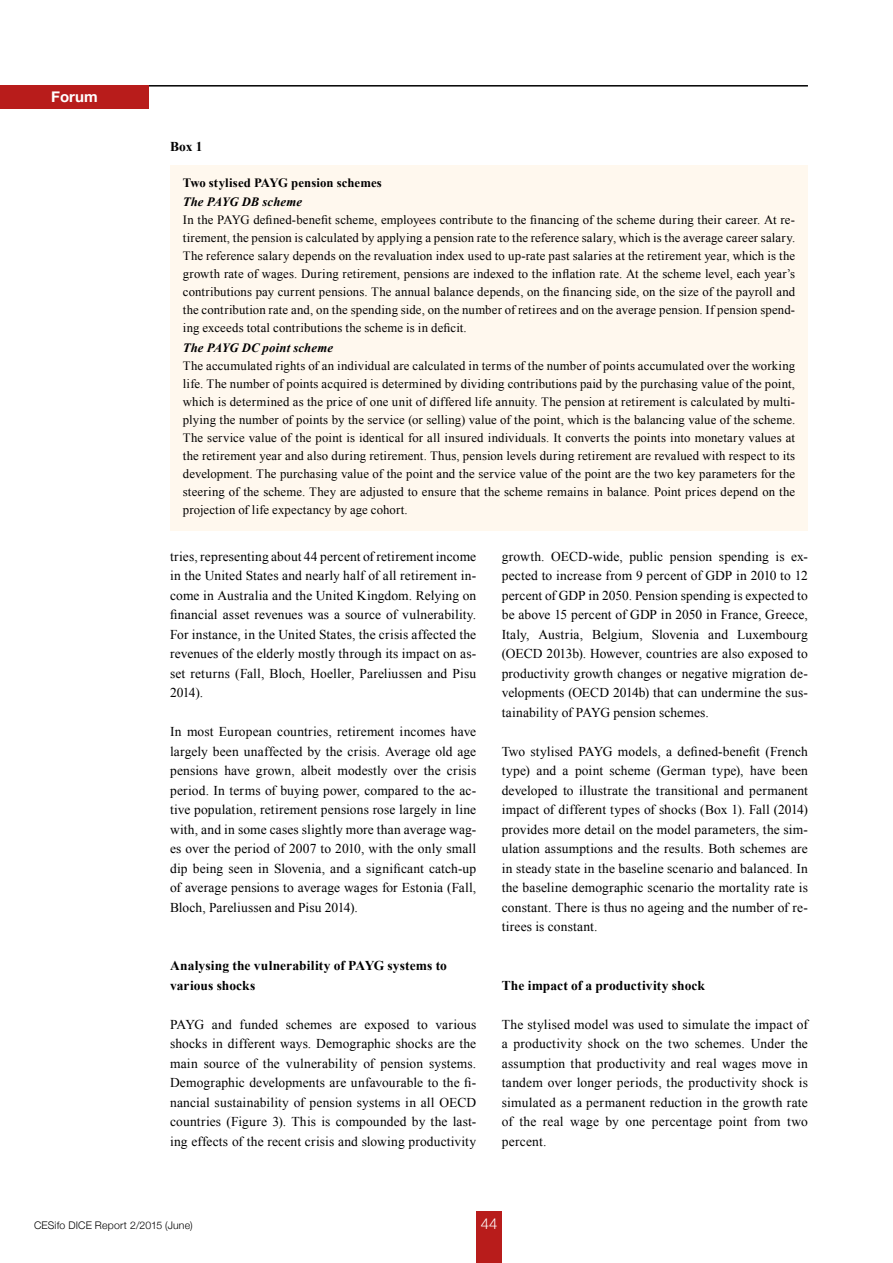
<style>
.page{position:relative;width:893px;height:1263px;background:#fff}
.page>*{position:absolute;margin:0;border:0;box-sizing:border-box;transform-origin:0 0}
.t1{font:700 15px "Helvetica Neue";color:#fff}
.t2{font:300 15px "Helvetica Neue";color:#fff}
.t3{font:13.5px/19.5px "Times New Roman";letter-spacing:.01em;color:#000;text-align:justify}
.t4{font:700 13.5px/19.5px "Times New Roman";letter-spacing:.005em;color:#000}
.t5{font:12.75px/18px "Times New Roman";letter-spacing:.01em;color:#000;text-align:justify}
.t6{font:italic 700 12.75px "Times New Roman";letter-spacing:.01em;color:#000}
.t7{font:700 12.75px "Times New Roman";letter-spacing:.01em;color:#000}
.t8{font:300 10.5px "Helvetica Neue";letter-spacing:.02em;color:#000}
</style>
<div class="page">
<hr style="left:149px;top:85px;width:659px;height:2px;background:#000">
<div style="left:0;top:85px;width:149px;height:23px;background:#b81c1b"></div>
<div style="left:476px;top:1212px;width:26px;height:51px;background:#b81c1b"></div>
<div style="left:170px;top:165px;width:638px;height:365px;background:#fff8ee"></div>
<p class="t1" style="left:51px;top:87px;width:48px">Forum</p>
<p class="t4" style="left:170px;top:137px;width:34px">Box 1</p>
<p class="t7" style="left:183px;top:174px;width:201px">Two stylised PAYG pension schemes</p>
<p class="t6" style="left:183px;top:193px;width:121px">The PAYG DB scheme</p>
<p class="t5" style="left:183px;top:211px;width:614px">In the PAYG defined-benefit scheme, employees contribute to the financing of the scheme during their career. At re&shy;tirement, the pension is calculated by applying a pension rate to the reference salary, which is the average career salary.<br>The reference salary depends on the revaluation index used to up-rate past salaries at the retirement year, which is the growth rate of wages. During retirement, pensions are indexed to the inflation rate. At the scheme level, each year’s contributions pay current pensions. The annual balance depends, on the financing side, on the size of the payroll and the contribution rate and, on the spending side, on the number of retirees and on the average pension. If pension spend&shy;ing exceeds total contributions the scheme is in deficit.</p>
<p class="t6" style="left:183px;top:339px;width:152px">The PAYG DC point scheme</p>
<p class="t5" style="left:183px;top:356px;width:614px">The accumulated rights of an individual are calculated in terms of the number of points accumulated over the working life. The number of points acquired is determined by dividing contributions paid by the purchasing value of the point, which is determined as the price of one unit of differed life annuity. The pension at retirement is calculated by multi&shy;plying the number of points by the service (or selling) value of the point, which is the balancing value of the scheme.<br>The service value of the point is identical for all insured individuals. It converts the points into monetary values at the retirement year and also during retirement. Thus, pension levels during retirement are revalued with respect to its development. The purchasing value of the point and the service value of the point are the two key parameters for the steering of the scheme. They are adjusted to ensure that the scheme remains in balance. Point prices depend on the projection of life expectancy by age cohort.</p>
<p class="t3" style="left:170px;top:546px;width:308px">tries, representing about 44 percent of retirement income in the United States and nearly half of all retirement in&shy;come in Australia and the United Kingdom. Relying on financial asset revenues was a source of vulnerability.<br>For instance, in the United States, the crisis affected the revenues of the elderly mostly through its impact on as&shy;set returns (Fall, Bloch, Hoeller, Pareliussen and Pisu 2014).</p>
<p class="t3" style="left:170px;top:722px;width:308px">In most European countries, retirement incomes have largely been unaffected by the crisis. Average old age pensions have grown, albeit modestly over the crisis period. In terms of buying power, compared to the ac&shy;tive population, retirement pensions rose largely in line with, and in some cases slightly more than average wag&shy;es over the period of 2007 to 2010, with the only small dip being seen in Slovenia, and a significant catch-up of average pensions to average wages for Estonia (Fall, Bloch, Pareliussen and Pisu 2014).</p>
<p class="t4" style="left:170px;top:956px;width:278px">Analysing the vulnerability of PAYG systems to various shocks</p>
<p class="t3" style="left:170px;top:1014px;width:308px">PAYG and funded schemes are exposed to various shocks in different ways. Demographic shocks are the main source of the vulnerability of pension systems.<br>Demographic developments are unfavourable to the fi&shy;nancial sustainability of pension systems in all OECD countries (Figure 3). This is compounded by the last&shy;ing effects of the recent crisis and slowing productivity</p>
<p class="t3" style="left:502px;top:546px;width:308px">growth. OECD-wide, public pension spending is ex&shy;pected to increase from 9 percent of GDP in 2010 to 12 percent of GDP in 2050. Pension spending is expected to be above 15 percent of GDP in 2050 in France, Greece, Italy, Austria, Belgium, Slovenia and Luxembourg (OECD 2013b). However, countries are also exposed to productivity growth changes or negative migration de&shy;velopments (OECD 2014b) that can undermine the sus&shy;tainability of PAYG pension schemes.</p>
<p class="t3" style="left:502px;top:741px;width:308px">Two stylised PAYG models, a defined-benefit (French type) and a point scheme (German type), have been developed to illustrate the transitional and permanent impact of different types of shocks (Box 1). Fall (2014) provides more detail on the model parameters, the sim&shy;ulation assumptions and the results. Both schemes are in steady state in the baseline scenario and balanced. In the baseline demographic scenario the mortality rate is constant. There is thus no ageing and the number of re&shy;tirees is constant.</p>
<p class="t4" style="left:502px;top:975px;width:205px">The impact of a productivity shock</p>
<p class="t3" style="left:502px;top:1014px;width:308px">The stylised model was used to simulate the impact of a productivity shock on the two schemes. Under the assumption that productivity and real wages move in tandem over longer periods, the productivity shock is simulated as a permanent reduction in the growth rate of the real wage by one percentage point from two percent.</p>
<p class="t8" style="left:34px;top:1219px;width:160px">CESifo DICE Report 2/2015 (June)</p>
<p class="t2" style="left:481px;top:1214px;width:18px">44</p>
</div>
